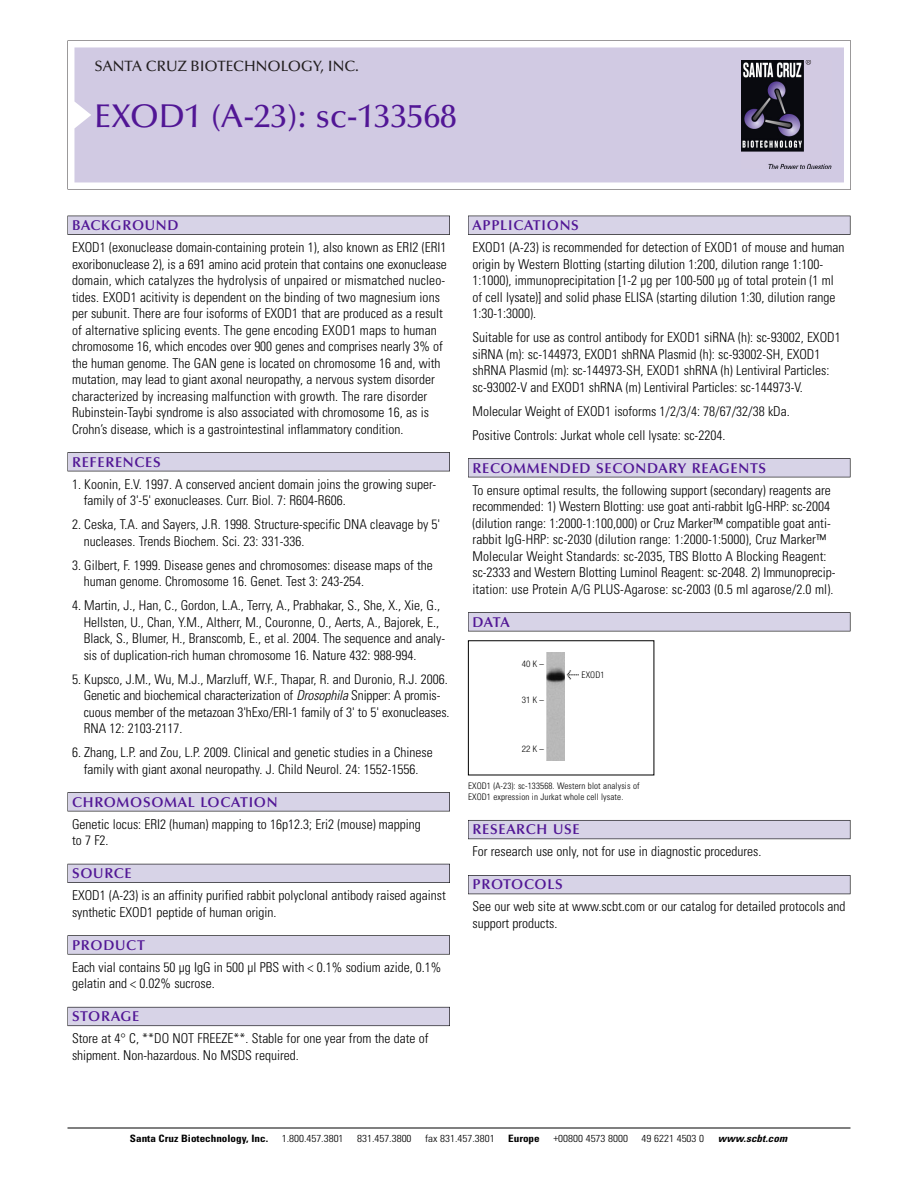
<style>
.page{position:relative;width:918px;height:1188px;background:#fff}
.page>*{position:absolute;margin:0;border:0;box-sizing:border-box;transform-origin:0 0}
.t1{font:500 33px "Optima";color:#511695}
.t2{font:500 15px "Optima";color:#231f20}
.t3{font:600 14.25px "Optima";letter-spacing:.05em;color:#511695}
.t4{font:300 condensed 13.5px/16.5px "Univers";color:#000}
.t5{font:300 condensed 10.2px "Univers";color:#000;scale:1.1 1}
.t6{font:700 condensed 10.2px "Univers";color:#000;scale:1.1 1}
.t7{font:italic 700 condensed 10.2px "Univers";letter-spacing:.005em;color:#000;scale:1.1 1}
.t8{font:300 condensed 9px/10.5px "Univers";letter-spacing:.015em;color:#000}
.t9{font:300 condensed 9px "Helvetica Neue";letter-spacing:.13em;color:#000}
.s1{font-style:italic}
.s2{font-family:"Meta Plus";font-weight:400;font-stretch:normal;font-size:10.5px}
</style>
<div class="page">
<svg style="left:68px;top:40px;width:783px;height:149px"></svg>
<div style="left:74px;top:47px;width:770px;height:135px;background:#d1cae3"></div>
<img style="left:741px;top:60px;width:90px;height:108px">
<div style="left:68px;top:216px;width:382px;height:19px;background:#525155"></div>
<div style="left:68px;top:216px;width:381px;height:18px;background:#d7d3e7"></div>
<div style="left:68px;top:452px;width:382px;height:19px;background:#525155"></div>
<div style="left:68px;top:453px;width:381px;height:18px;background:#d7d3e7"></div>
<div style="left:68px;top:792px;width:382px;height:19px;background:#545357"></div>
<div style="left:68px;top:793px;width:381px;height:18px;background:#d7d3e7"></div>
<div style="left:68px;top:864px;width:382px;height:19px;background:#54535a"></div>
<div style="left:68px;top:864px;width:381px;height:18px;background:#d7d3e7"></div>
<svg style="left:68px;top:935px;width:382px;height:20px"></svg>
<div style="left:68px;top:936px;width:381px;height:18px;background:#d7d3e7"></div>
<div style="left:68px;top:1007px;width:382px;height:19px;background:#66646e"></div>
<div style="left:68px;top:1007px;width:381px;height:18px;background:#d7d3e7"></div>
<div style="left:468px;top:216px;width:382px;height:19px;background:#525155"></div>
<div style="left:468px;top:216px;width:382px;height:18px;background:#d7d3e7"></div>
<div style="left:468px;top:458px;width:382px;height:19px;background:#525155"></div>
<div style="left:468px;top:459px;width:382px;height:18px;background:#d7d3e7"></div>
<div style="left:468px;top:612px;width:382px;height:19px;background:#545357"></div>
<div style="left:468px;top:613px;width:382px;height:18px;background:#d7d3e7"></div>
<div style="left:468px;top:820px;width:382px;height:19px;background:#5b5961"></div>
<div style="left:468px;top:821px;width:382px;height:18px;background:#d7d3e7"></div>
<div style="left:468px;top:875px;width:382px;height:19px;background:#535259"></div>
<div style="left:468px;top:876px;width:382px;height:18px;background:#d7d3e7"></div>
<hr style="left:68px;top:1128px;width:782px;height:1px;background:#000">
<img style="left:546px;top:653px;width:19px;height:107px">
<p class="t2" style="left:94px;top:61px;width:266px">SANTA CRUZ BIOTECHNOLOGY, INC.</p>
<h1 class="t1" style="left:94px;top:103px;width:364px">EXOD1 (A-23): sc-133568</h1>
<p class="t3" style="left:72px;top:219px;width:108px">BACKGROUND</p>
<p class="t4" style="left:72px;top:240px;width:376px">EXOD1 (exonuclease domain-containing protein 1), also known as ERI2 (ERI1 exoribonuclease 2), is a 691 amino acid protein that contains one exonuclease domain, which catalyzes the hydrolysis of unpaired or mismatched nucleo&shy;tides. EXOD1 acitivity is dependent on the binding of two magnesium ions per subunit. There are four isoforms of EXOD1 that are produced as a result of alternative splicing events. The gene encoding EXOD1 maps to human chromosome 16, which encodes over 900 genes and comprises nearly 3% of the human genome. The GAN gene is located on chromosome 16 and, with mutation, may lead to giant axonal neuropathy, a nervous system disorder characterized by increasing malfunction with growth. The rare disorder Rubinstein-Taybi syndrome is also associated with chromosome 16, as is Crohn’s disease, which is a gastrointestinal inflammatory condition.</p>
<p class="t3" style="left:72px;top:456px;width:90px">REFERENCES</p>
<p class="t4" style="left:84px;top:477px;width:354px;text-indent:-12px">1. Koonin, E.V. 1997. A conserved ancient domain joins the growing super&shy;family of 3'-5' exonucleases. Curr. Biol. 7: R604-R606.</p>
<p class="t4" style="left:84px;top:517px;width:358px;text-indent:-12px">2. Ceska, T.A. and Sayers, J.R. 1998. Structure-specific DNA cleavage by 5' nucleases. Trends Biochem. Sci. 23: 331-336.</p>
<p class="t4" style="left:84px;top:558px;width:351px;text-indent:-12px">3. Gilbert, F. 1999. Disease genes and chromosomes: disease maps of the human genome. Chromosome 16. Genet. Test 3: 243-254.</p>
<p class="t4" style="left:84px;top:598px;width:363px;text-indent:-12px">4. Martin, J., Han, C., Gordon, L.A., Terry, A., Prabhakar, S., She, X., Xie, G., Hellsten, U., Chan, Y.M., Altherr, M., Couronne, O., Aerts, A., Bajorek, E., Black, S., Blumer, H., Branscomb, E., et al. 2004. The sequence and analy&shy;sis of duplication-rich human chromosome 16. Nature 432: 988-994.</p>
<p class="t4" style="left:84px;top:672px;width:367px;text-indent:-12px">5. Kupsco, J.M., Wu, M.J., Marzluff, W.F., Thapar, R. and Duronio, R.J. 2006.<br>Genetic and biochemical characterization of <span class="s1">Drosophila</span> Snipper: A promis&shy;cuous member of the metazoan 3'hExo/ERI-1 family of 3' to 5' exonucleases.<br>RNA 12: 2103-2117.</p>
<p class="t4" style="left:72px;top:745px;width:362px;text-align:center">6. Zhang, L.P. and Zou, L.P. 2009. Clinical and genetic studies in a Chinese family with giant axonal neuropathy. J. Child Neurol. 24: 1552-1556.</p>
<p class="t3" style="left:72px;top:796px;width:207px">CHROMOSOMAL LOCATION</p>
<p class="t4" style="left:72px;top:817px;width:350px">Genetic locus: ERI2 (human) mapping to 16p12.3; Eri2 (mouse) mapping to 7 F2.</p>
<p class="t3" style="left:72px;top:868px;width:61px">SOURCE</p>
<p class="t4" style="left:72px;top:888px;width:375px">EXOD1 (A-23) is an affinity purified rabbit polyclonal antibody raised against synthetic EXOD1 peptide of human origin.</p>
<p class="t3" style="left:72px;top:939px;width:74px">PRODUCT</p>
<p class="t4" style="left:72px;top:960px;width:371px">Each vial contains 50 µg IgG in 500 µl PBS with &lt; 0.1% sodium azide, 0.1% gelatin and &lt; 0.02% sucrose.</p>
<p class="t3" style="left:72px;top:1011px;width:69px">STORAGE</p>
<p class="t4" style="left:72px;top:1031px;width:358px">Store at 4° C, **DO NOT FREEZE**. Stable for one year from the date of shipment. Non-hazardous. No MSDS required.</p>
<p class="t3" style="left:473px;top:219px;width:108px">APPLICATIONS</p>
<p class="t4" style="left:473px;top:240px;width:373px">EXOD1 (A-23) is recommended for detection of EXOD1 of mouse and human origin by Western Blotting (starting dilution 1:200, dilution range 1:100- 1:1000), immunoprecipitation [1-2 µg per 100-500 µg of total protein (1 ml of cell lysate)] and solid phase ELISA (starting dilution 1:30, dilution range 1:30-1:3000).</p>
<p class="t4" style="left:473px;top:330px;width:370px">Suitable for use as control antibody for EXOD1 siRNA (h): sc-93002, EXOD1 siRNA (m): sc-144973, EXOD1 shRNA Plasmid (h): sc-93002-SH, EXOD1 shRNA Plasmid (m): sc-144973-SH, EXOD1 shRNA (h) Lentiviral Particles: sc-93002-V and EXOD1 shRNA (m) Lentiviral Particles: sc-144973-V.</p>
<p class="t4" style="left:473px;top:400px;width:319px;line-height:24px">Molecular Weight of EXOD1 isoforms 1/2/3/4: 78/67/32/38 kDa.<br>Positive Controls: Jurkat whole cell lysate: sc-2204.</p>
<p class="t3" style="left:473px;top:462px;width:295px">RECOMMENDED SECONDARY REAGENTS</p>
<p class="t4" style="left:473px;top:483px;width:364px">To ensure optimal results, the following support (secondary) reagents are recommended: 1) Western Blotting: use goat anti-rabbit IgG-HRP: sc-2004 (dilution range: 1:2000-1:100,000) or Cruz Marker™ compatible goat anti&shy;rabbit IgG-HRP: sc-2030 (dilution range: 1:2000-1:5000), Cruz Marker™ Molecular Weight Standards: sc-2035, TBS Blotto A Blocking Reagent: sc-2333 and Western Blotting Luminol Reagent: sc-2048. 2) Immunoprecip&shy;itation: use Protein A/G PLUS-Agarose: sc-2003 (0.5 ml agarose/2.0 ml).</p>
<p class="t3" style="left:473px;top:616px;width:39px">DATA</p>
<p class="t9" style="left:522px;top:660px;width:24px">40K–</p>
<p class="t9" style="left:522px;top:696px;width:24px">31K–</p>
<p class="t9" style="left:522px;top:746px;width:24px">22K–</p>
<p class="t8" style="left:567px;top:670px;width:39px"><span class="s2">&lt;</span> EXOD1</p>
<p class="t8" style="left:468px;top:782px;width:173px">EXOD1 (A-23): sc-133568. Western blot analysis of<br>EXOD1 expression in Jurkat whole cell lysate.</p>
<p class="t3" style="left:473px;top:824px;width:109px">RESEARCH USE</p>
<p class="t4" style="left:473px;top:845px;width:290px">For research use only, not for use in diagnostic procedures.</p>
<p class="t3" style="left:473px;top:879px;width:92px">PROTOCOLS</p>
<p class="t4" style="left:473px;top:900px;width:375px">See our web site at www.scbt.com or our catalog for detailed protocols and support products.</p>
<p class="t6" style="left:130px;top:1135px;width:127px">Santa Cruz Biotechnology, Inc.</p>
<p class="t5" style="left:282px;top:1135px;width:58px">1.800.457.3801</p>
<p class="t5" style="left:357px;top:1135px;width:51px">831.457.3800</p>
<p class="t5" style="left:425px;top:1135px;width:65px">fax 831.457.3801</p>
<p class="t6" style="left:508px;top:1135px;width:30px">Europe</p>
<p class="t5" style="left:553px;top:1135px;width:69px">+00800 4573 8000</p>
<p class="t5" style="left:642px;top:1135px;width:58px">49 6221 4503 0</p>
<p class="t7" style="left:718px;top:1135px;width:64px">www.scbt.com</p>
</div>
